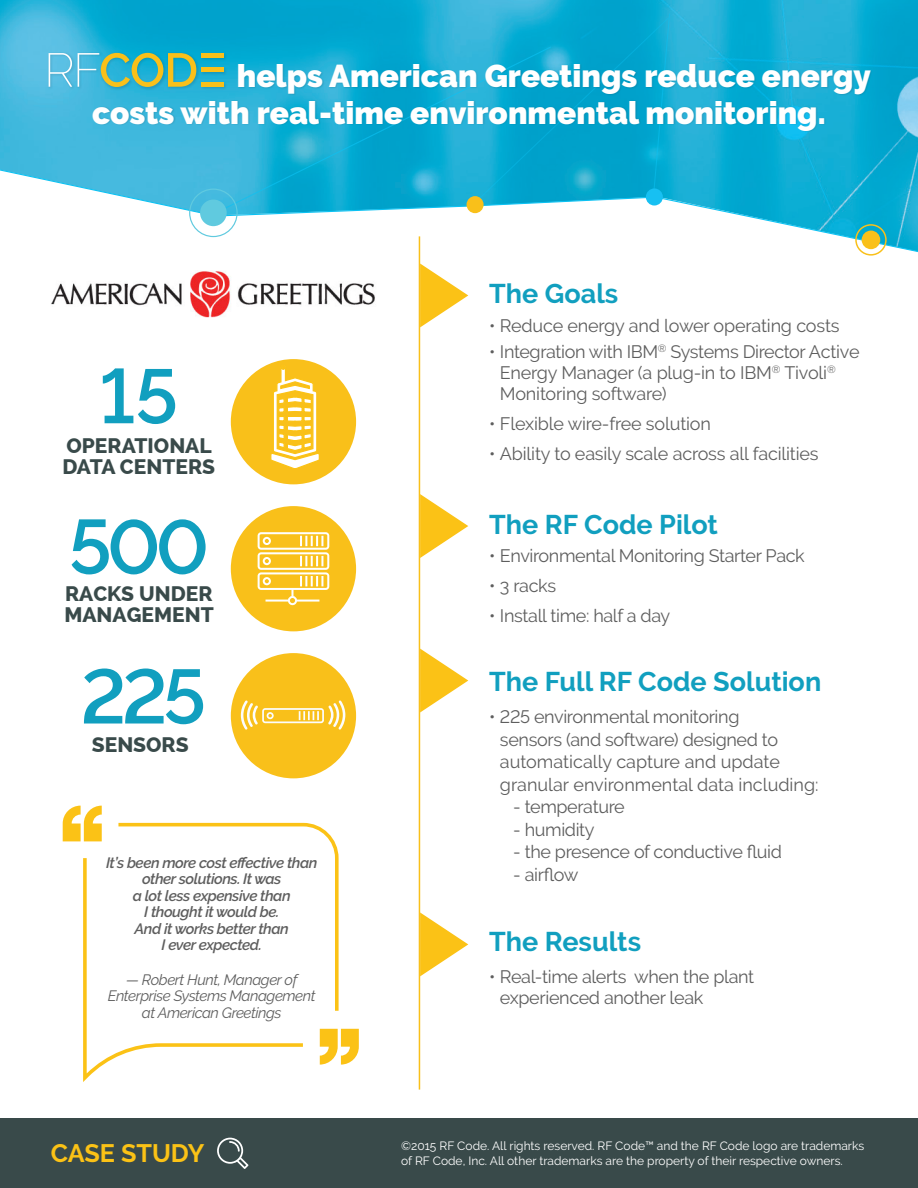
<style>
.page{position:relative;width:918px;height:1188px;background:#fff}
.page>*{position:absolute;margin:0;border:0;box-sizing:border-box;transform-origin:0 0}
.t1{font:600 76.5px "Raleway";letter-spacing:-.06em;color:#119fbf}
.t2{font:900 31.5px "Raleway";color:#fff}
.t3{font:700 27px "Raleway";color:#119fbf}
.t4{font:700 25.2px "Raleway";letter-spacing:-.005em;color:#fbc216}
.t5{font:800 21px/21px "Raleway";color:#394a4a}
.t6{font:18px/21px "Raleway";letter-spacing:-.02em;color:#5e5e5e}
.t7{font:18px/22.5px "Raleway";color:#5e5e5e}
.t8{font:italic 600 15px/16.5px "Raleway";letter-spacing:-.03em;color:#5e5e5e;text-align:center}
.t9{font:italic 15px/16.5px "Raleway";letter-spacing:-.03em;color:#5e5e5e;text-align:center}
.t10{font:12px/14.4px "Raleway";color:#fff}
</style>
<div class="page">
<img style="left:0;top:0;width:918px;height:163px">
<svg style="left:473px;top:12px;width:198px;height:151px"></svg>
<svg style="left:216px;top:45px;width:336px;height:118px"></svg>
<svg style="left:0;top:163px;width:918px;height:93px"></svg>
<div style="left:862px;top:231px;width:18px;height:18px;background:#f9c01a;border-radius:50%"></div>
<div style="left:646px;top:188px;width:17px;height:18px;background:#17c0f2;border-radius:50%"></div>
<div style="left:189px;top:189px;width:49px;height:48px;border:1px solid #60cadf;border-radius:50%"></div>
<div style="left:200px;top:200px;width:27px;height:26px;background:#60cadf;border-radius:50%"></div>
<div style="left:855px;top:224px;width:32px;height:32px;border:2px solid #f9c01a;border-radius:50%"></div>
<div style="left:467px;top:196px;width:17px;height:17px;background:#f9c01a;border-radius:50%"></div>
<div style="left:93px;top:64px;width:779px;height:69px;background:#1b4f67;opacity:.24"></div>
<div style="left:200px;top:52px;width:27px;height:9px;background:#03a2c8"></div>
<div style="left:201px;top:53px;width:23px;height:5px;background:#f9c01a"></div>
<div style="left:200px;top:66px;width:27px;height:10px;background:#1b4f67;opacity:.24"></div>
<hr style="left:201px;top:68px;width:23px;height:4px;background:#f9c01a">
<div style="left:200px;top:81px;width:27px;height:10px;background:#29a8ce"></div>
<div style="left:201px;top:82px;width:23px;height:5px;background:#f9c01a"></div>
<div style="left:47px;top:52px;width:29px;height:39px;background:#1b4f67;opacity:.24"></div>
<svg style="left:49px;top:53px;width:23px;height:34px"></svg>
<div style="left:76px;top:52px;width:27px;height:39px;background:#1b4f67;opacity:.24"></div>
<div style="left:99px;top:51px;width:34px;height:40px;background:#1b4f67;opacity:.24"></div>
<div style="left:130px;top:51px;width:37px;height:40px;background:#1b4f67;opacity:.24"></div>
<div style="left:167px;top:52px;width:33px;height:39px;background:#1b4f67;opacity:.24"></div>
<svg style="left:78px;top:53px;width:118px;height:34px"></svg>
<svg style="left:420px;top:264px;width:48px;height:63px"></svg>
<svg style="left:420px;top:649px;width:48px;height:63px"></svg>
<svg style="left:420px;top:912px;width:48px;height:64px"></svg>
<hr style="left:419px;top:236px;width:1px;height:854px;background:#f9c01a">
<div style="left:231px;top:359px;width:125px;height:125px;background:#f9c01a;border-radius:50%"></div>
<div style="left:231px;top:506px;width:125px;height:125px;background:#f9c01a;border-radius:50%"></div>
<div style="left:231px;top:653px;width:125px;height:125px;background:#f9c01a;border-radius:50%"></div>
<svg style="left:271px;top:365px;width:50px;height:103px"></svg>
<svg style="left:63px;top:806px;width:39px;height:35px"></svg>
<svg style="left:320px;top:1029px;width:39px;height:36px"></svg>
<svg style="left:118px;top:823px;width:221px;height:188px"></svg>
<svg style="left:83px;top:858px;width:220px;height:224px"></svg>
<svg style="left:420px;top:494px;width:48px;height:64px"></svg>
<div style="left:0;top:1119px;width:918px;height:69px;background:#394a4a"></div>
<svg style="left:217px;top:1138px;width:31px;height:31px"></svg>
<img style="left:51px;top:271px;width:324px;height:47px">
<svg style="left:258px;top:532px;width:71px;height:73px"></svg>
<svg style="left:241px;top:700px;width:104px;height:30px"></svg>
<p class="t2" style="left:237px;top:58px;width:636px">helps American Greetings reduce energy</p>
<p class="t2" style="left:92px;top:94px;width:735px">costs with real-time environmental monitoring.</p>
<p class="t1" style="left:100px;top:352px;width:80px">15</p>
<p class="t5" style="left:62px;top:436px;width:154px">OPERATIONAL<br>DATA CENTERS</p>
<p class="t1" style="left:69px;top:503px;width:142px">500</p>
<p class="t5" style="left:65px;top:583px;width:149px">RACKS UNDER</p>
<p class="t5" style="left:64px;top:604px;width:151px">MANAGEMENT</p>
<p class="t1" style="left:81px;top:653px;width:127px">225</p>
<p class="t5" style="left:92px;top:734px;width:99px">SENSORS</p>
<p class="t8" style="left:106px;top:854px;width:213px">It’s been more cost effective than other solutions. It was</p>
<p class="t8" style="left:133px;top:887px;width:159px">a lot less expensive than</p>
<p class="t8" style="left:144px;top:904px;width:137px">I thought it would be.</p>
<p class="t8" style="left:135px;top:920px;width:156px">And it works better than</p>
<p class="t8" style="left:162px;top:937px;width:102px">I ever expected.</p>
<p class="t9" style="left:108px;top:971px;width:209px">— Robert Hunt, Manager of<br>Enterprise Systems Management at American Greetings</p>
<p class="t3" style="left:489px;top:278px;width:131px">The Goals</p>
<p class="t6" style="left:489px;top:316px;width:352px">• Reduce energy and lower operating costs</p>
<p class="t6" style="left:500px;top:341px;width:361px;text-indent:-11px">• Integration with IBM<sup>®</sup> Systems Director Active<br>Energy Manager (a plug-in to IBM<sup>®</sup> Tivoli<sup>®<br></sup>Monitoring software)</p>
<p class="t6" style="left:489px;top:413px;width:223px">• Flexible wire-free solution</p>
<p class="t6" style="left:489px;top:443px;width:331px">• Ability to easily scale across all facilities</p>
<p class="t3" style="left:489px;top:509px;width:230px">The RF Code Pilot</p>
<p class="t6" style="left:489px;top:545px;width:317px">• Environmental Monitoring Starter Pack</p>
<p class="t6" style="left:489px;top:575px;width:68px">• 3 racks</p>
<p class="t6" style="left:489px;top:605px;width:183px">• Install time: half a day</p>
<p class="t3" style="left:489px;top:666px;width:334px">The Full RF Code Solution</p>
<p class="t6" style="left:489px;top:707px;width:252px">• 225 environmental monitoring</p>
<p class="t6" style="left:500px;top:729px;width:280px">sensors (and software) designed to</p>
<p class="t7" style="left:500px;top:751px;width:320px">automatically capture and update granular environmental data including:</p>
<p class="t6" style="left:513px;top:797px;width:113px">- temperature</p>
<p class="t6" style="left:513px;top:819px;width:83px">- humidity</p>
<p class="t6" style="left:513px;top:842px;width:270px">- the presence of conductive fluid</p>
<p class="t6" style="left:513px;top:864px;width:67px">- airflow</p>
<p class="t3" style="left:489px;top:926px;width:153px">The Results</p>
<p class="t6" style="left:500px;top:966px;width:256px;text-indent:-11px">• Real-time alerts when the plant experienced another leak</p>
<p class="t4" style="left:51px;top:1139px;width:155px">CASE STUDY</p>
<p class="t10" style="left:401px;top:1139px;width:465px">©2015 RF Code. All rights reserved. RF Code™ and the RF Code logo are trademarks of RF Code, Inc. All other trademarks are the property of their respective owners.</p>
</div>
